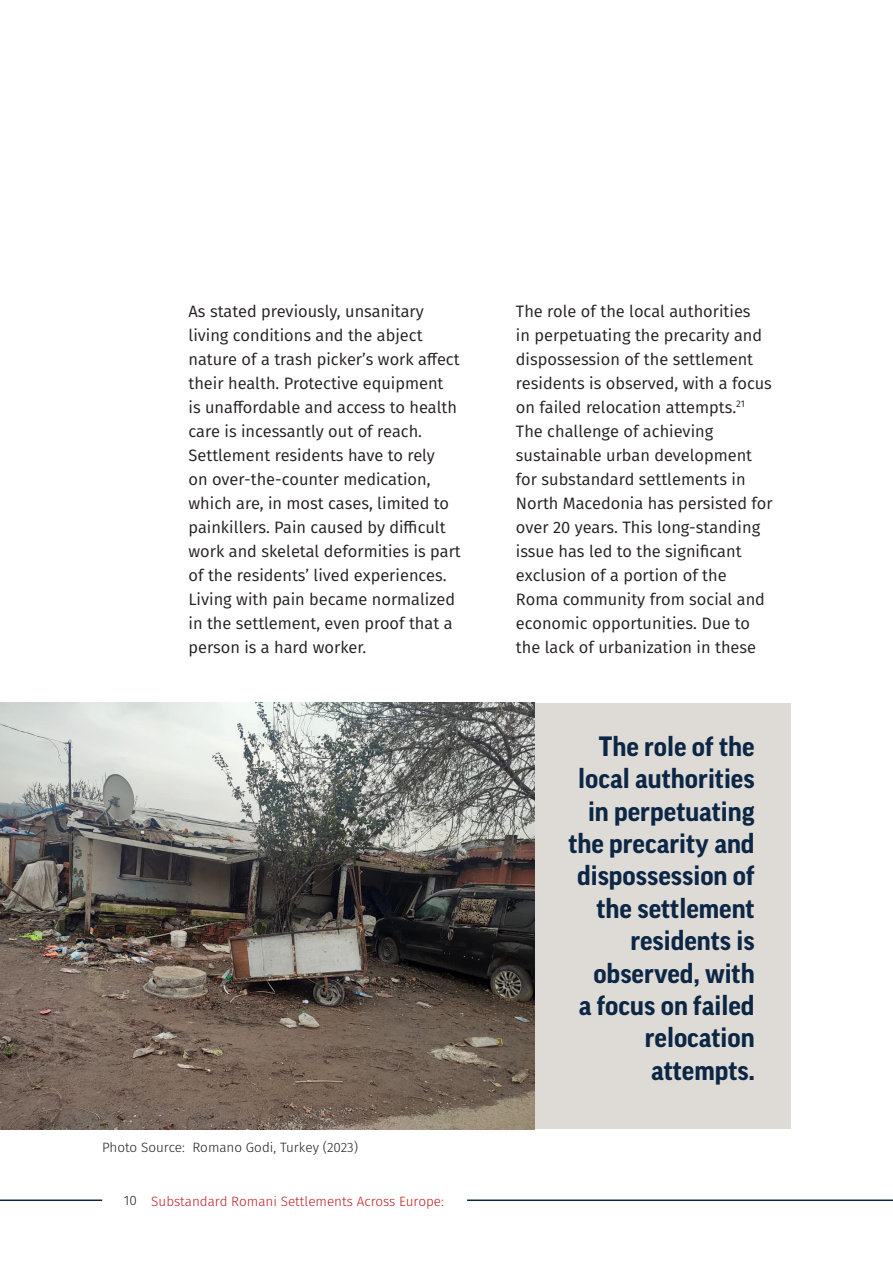
<style>
.page{position:relative;width:893px;height:1263px;background:#fff}
.page>*{position:absolute;margin:0;border:0;box-sizing:border-box;transform-origin:0 0}
.Intro_Text_Center{font:700 27px/32.4px "Good Pro";color:#0c2645;text-align:right}
.t1{font:16.5px/24px "Fira Sans";color:#231f20}
.t2{font:300 13.5px "Fira Sans";color:#be1e23}
.t3{font:300 13.5px "Fira Sans";color:#231f20}
.s1{color:#231f20}
</style>
<div class="page">
<hr style="left:0;top:1199px;width:102px;height:2px;background:#0c2645">
<hr style="left:467px;top:1199px;width:426px;height:2px;background:#0c2645">
<div style="left:0;top:703px;width:791px;height:426px;background:#dedbd6"></div>
<img style="left:0;top:703px;width:534px;height:426px">
<p class="t1" style="left:189px;top:298px;width:274px">As stated previously, unsanitary living conditions and the abject nature of a trash picker’s work affect their health. Protective equipment<br>is unaffordable and access to health care is incessantly out of reach.<br>Settlement residents have to rely<br>on over-the-counter medication, which are, in most cases, limited to painkillers. Pain caused by difficult work and skeletal deformities is part of the residents’ lived experiences.<br>Living with pain became normalized in the settlement, even proof that a person is a hard worker.</p>
<p class="t1" style="left:516px;top:298px;width:258px">The role of the local authorities<br>in perpetuating the precarity and dispossession of the settlement residents is observed, with a focus on failed relocation attempts.<sup>21</sup></p>
<p class="t1" style="left:516px;top:418px;width:258px">The challenge of achieving sustainable urban development for substandard settlements in<br>North Macedonia has persisted for over 20 years. This long-standing issue has led to the significant exclusion of a portion of the<br>Roma community from social and economic opportunities. Due to the lack of urbanization in these</p>
<p class="t3" style="left:102px;top:1137px;width:257px">Photo Source: Romano Godi, Turkey (2023)</p>
<p class="t2" style="left:124px;top:1191px;width:322px"><span class="s1">10</span> Substandard Romani Settlements Across Europe:</p>
<p class="Intro_Text_Center" style="left:568px;top:730px;width:188px">The role of the local authorities in perpetuating the precarity and dispossession of the settlement residents is observed, with<br>a focus on failed relocation attempts.</p>
</div>
